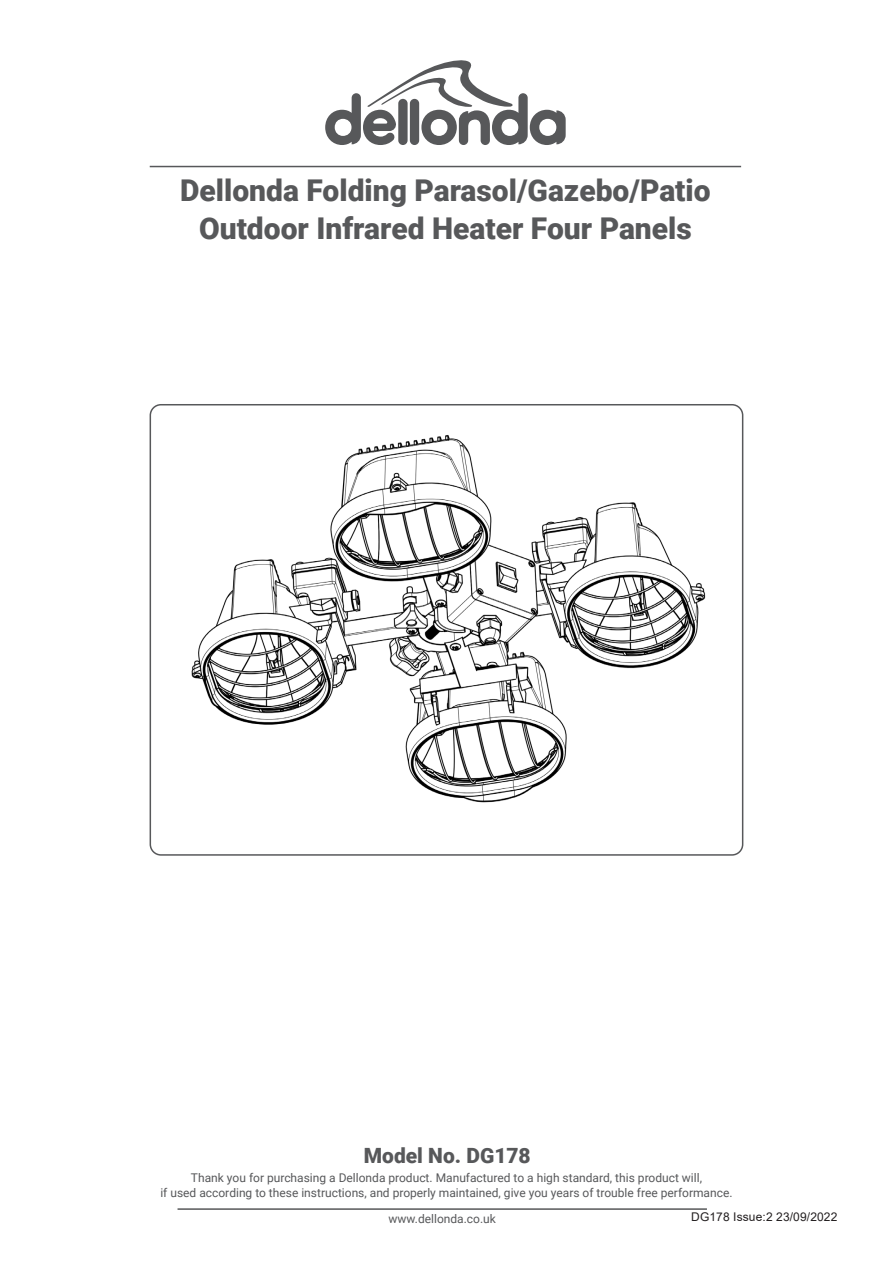
<style>
.page{position:relative;width:893px;height:1263px;background:#fff}
.page>*{position:absolute;margin:0;border:0;box-sizing:border-box;transform-origin:0 0}
.Product_Header{font:900 30px/37.5px "Roboto";color:#57585a;text-align:center}
.Model_Number{font:900 21px "Roboto";color:#57585a}
.Copy__Justified{font:12px "Roboto";color:#57585a}
.Body{font:12px "Arial";letter-spacing:.01em;color:#231f20}
.Page_Footer{font:12px "Roboto";color:#57585a}
</style>
<div class="page">
<hr style="left:178px;top:1208px;width:529px;height:2px;background:#57585a">
<hr style="left:150px;top:166px;width:591px;height:1px;background:#57585a">
<svg style="left:325px;top:60px;width:241px;height:85px"></svg>
<img style="left:191px;top:435px;width:515px;height:367px">
<div style="left:150px;top:404px;width:593px;height:452px;border:2px solid #57585a;border-radius:11px"></div>
<p class="Product_Header" style="left:180px;top:171px;width:532px">Dellonda Folding Parasol/Gazebo/Patio<br>Outdoor Infrared Heater Four Panels</p>
<p class="Model_Number" style="left:364px;top:1141px;width:168px">Model No. DG178</p>
<p class="Copy__Justified" style="left:191px;top:1169px;width:513px">Thank you for purchasing a Dellonda product. Manufactured to a high standard, this product will,</p>
<p class="Copy__Justified" style="left:160px;top:1184px;width:574px">if used according to these instructions, and properly maintained, give you years of trouble free performance.</p>
<p class="Page_Footer" style="left:389px;top:1210px;width:109px">www.dellonda.co.uk</p>
<p class="Body" style="left:691px;top:1208px;width:148px">DG178 Issue:2 23/09/2022</p>
</div>
